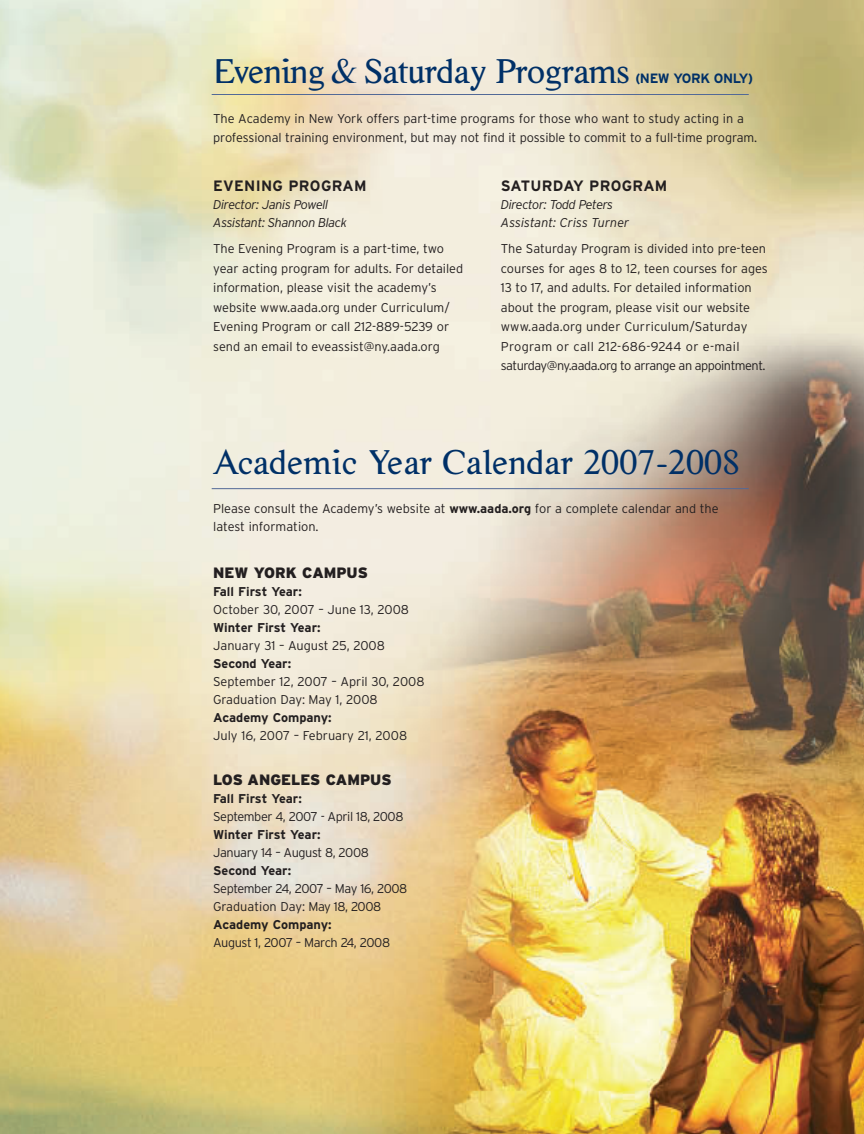
<style>
.page{position:relative;width:864px;height:1134px;background:#fff}
.page>*{position:absolute;margin:0;border:0;box-sizing:border-box;transform-origin:0 0}
.t1{font:36px "Hard Times Thick";letter-spacing:.005em;color:#003067}
.t2{font:36px "Hard Times Thick";letter-spacing:-.015em;color:#003067}
.t3{font:700 15px "Interstate";letter-spacing:.02em;color:#231f20}
.t4{font:900 15px "Interstate";color:#231f20}
.t5{font:700 13.5px "Interstate";letter-spacing:-.03em;color:#003067}
.t6{font:300 12.75px/19.5px "Interstate";color:#231f20}
.t7{font:700 12.75px "Interstate";letter-spacing:-.005em;color:#231f20}
.t8{font:italic 300 12.75px/18px "Interstate";letter-spacing:-.03em;color:#231f20}
.t9{font:300 12.75px/18px "Interstate";letter-spacing:-.035em;color:#231f20}
.t10{font:300 12.75px "Interstate";letter-spacing:-.03em;color:#231f20}
.s1{font-weight:700}
</style>
<div class="page">
<img style="left:0;top:0;width:864px;height:1134px">
<hr style="left:212px;top:94px;width:537px;height:1px;background:#526997">
<hr style="left:212px;top:488px;width:537px;height:1px;background:#526997">
<h1 class="t2" style="left:213px;top:58px;width:419px">Evening &amp; Saturday Programs</h1>
<p class="t5" style="left:635px;top:73px;width:119px">(NEW YORK ONLY)</p>
<p class="t6" style="left:213px;top:109px;width:546px">The Academy in New York offers part-time programs for those who want to study acting in a professional training environment, but may not find it possible to commit to a full-time program.</p>
<p class="t3" style="left:213px;top:180px;width:155px">EVENING PROGRAM</p>
<p class="t8" style="left:213px;top:197px;width:135px">Director: Janis Powell<br>Assistant: Shannon Black</p>
<p class="t6" style="left:213px;top:240px;width:252px">The Evening Program is a part-time, two year acting program for adults. For detailed information, please visit the academy’s website www.aada.org under Curriculum/ Evening Program or call 212-889-5239 or send an email to eveassist@ny.aada.org</p>
<p class="t3" style="left:501px;top:180px;width:168px">SATURDAY PROGRAM</p>
<p class="t8" style="left:501px;top:197px;width:130px">Director: Todd Peters<br>Assistant: Criss Turner</p>
<p class="t6" style="left:501px;top:240px;width:269px">The Saturday Program is divided into pre-teen courses for ages 8 to 12, teen courses for ages 13 to 17, and adults. For detailed information about the program, please visit our website www.aada.org under Curriculum/Saturday Program or call 212-686-9244 or e-mail saturday@ny.aada.org to arrange an appointment.</p>
<h1 class="t1" style="left:213px;top:450px;width:529px">Academic Year Calendar 2007-2008</h1>
<p class="t6" style="left:213px;top:500px;width:507px;line-height:18px">Please consult the Academy’s website at <span class="s1">www.aada.org</span> for a complete calendar and the latest information.</p>
<p class="t4" style="left:213px;top:567px;width:156px">NEW YORK CAMPUS</p>
<p class="t7" style="left:213px;top:587px;width:90px">Fall First Year:</p>
<p class="t6" style="left:213px;top:601px;width:197px">October 30, 2007 – June 13, 2008</p>
<p class="t7" style="left:213px;top:623px;width:109px">Winter First Year:</p>
<p class="t6" style="left:213px;top:637px;width:173px">January 31 – August 25, 2008</p>
<p class="t7" style="left:213px;top:659px;width:80px">Second Year:</p>
<p class="t6" style="left:213px;top:674px;width:213px;line-height:18px">September 12, 2007 – April 30, 2008<br>Graduation Day: May 1, 2008</p>
<p class="t7" style="left:213px;top:713px;width:120px">Academy Company:</p>
<p class="t6" style="left:213px;top:727px;width:195px">July 16, 2007 – February 21, 2008</p>
<p class="t4" style="left:213px;top:774px;width:180px">LOS ANGELES CAMPUS</p>
<p class="t7" style="left:213px;top:794px;width:90px">Fall First Year:</p>
<p class="t9" style="left:213px;top:809px;width:192px">September 4, 2007 - April 18, 2008</p>
<p class="t7" style="left:213px;top:830px;width:109px">Winter First Year:</p>
<p class="t10" style="left:213px;top:848px;width:157px">January 14 – August 8, 2008</p>
<p class="t7" style="left:213px;top:866px;width:80px">Second Year:</p>
<p class="t9" style="left:213px;top:881px;width:196px">September 24, 2007 – May 16, 2008<br>Graduation Day: May 18, 2008</p>
<p class="t7" style="left:213px;top:920px;width:120px">Academy Company:</p>
<p class="t10" style="left:213px;top:938px;width:178px">August 1, 2007 – March 24, 2008</p>
</div>
